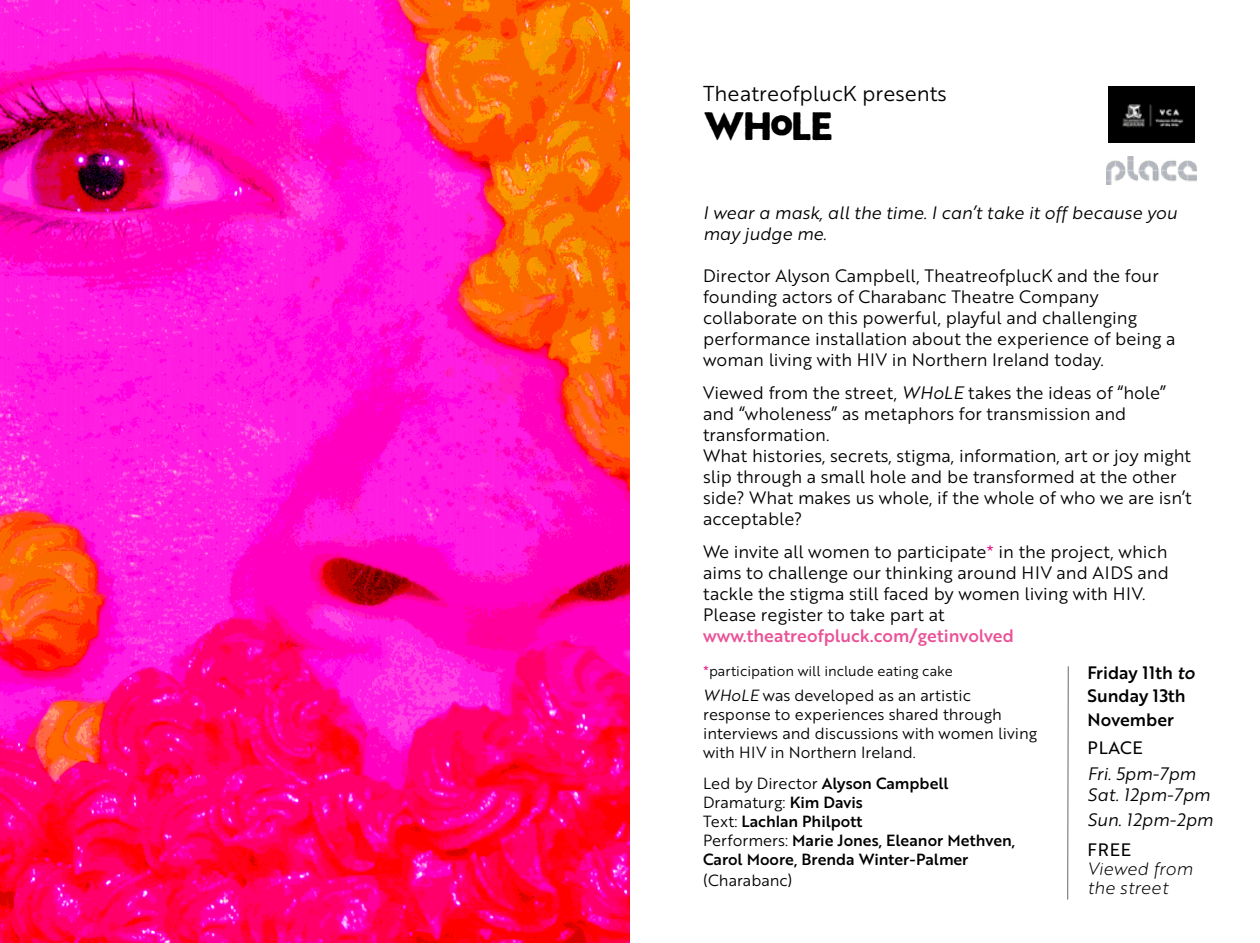
<style>
.page{position:relative;width:1260px;height:943px;background:#fff}
.page>*{position:absolute;margin:0;border:0;box-sizing:border-box;transform-origin:0 0}
.t1{font:800 38.5px "Brother 1816 Printed";letter-spacing:-.04em;color:#000}
.t2{font:21px "Brother 1816 Book";color:#000}
.t3{font:17.5px/21px "Brother 1816 Book";color:#000}
.t4{font:17.5px/21px "Brother 1816 Book Italic";color:#000}
.t5{font:17.5px "Brother 1816 Medium";color:#ea5297}
.t6{font:17.5px/22.8px "Brother 1816 Medium";color:#000}
.t7{font:italic 300 17.5px/19.2px "Brother 1816 Printed";color:#000}
.t8{font:17.5px "Brother 1816 Regular";letter-spacing:.04em;color:#000}
.t9{font:15.75px/18.9px "Brother 1816 Book";color:#000}
.t10{font:15.75px/18.9px "Brother 1816 Medium";color:#000}
.t11{font:14px "Brother 1816 Book";color:#000}
.s1{font-family:"Brother 1816 Book Italic"}
.s2{color:#e6007d}
.s3{font-family:"Brother 1816 Medium Italic"}
.s4{font-family:"Brother 1816 Book"}
.s5{font-family:"Brother 1816 Medium"}
</style>
<div class="page">
<img style="left:0;top:0;width:630px;height:943px">
<svg style="left:1067px;top:666px;width:2px;height:234px"></svg>
<img style="left:1106px;top:156px;width:91px;height:29px">
<img style="left:1109px;top:87px;width:85px;height:55px">
<p class="t2" style="left:703px;top:78px;width:245px">TheatreofplucK presents</p>
<h1 class="t1" style="left:704px;top:97px;width:130px">WHoLE</h1>
<p class="t4" style="left:703px;top:201px;width:475px">I wear a mask, all the time. I can’t take it off because you may judge me.</p>
<p class="t3" style="left:703px;top:264px;width:474px">Director Alyson Campbell, TheatreofplucK and the four founding actors of Charabanc Theatre Company collaborate on this powerful, playful and challenging performance installation about the experience of being a woman living with HIV in Northern Ireland today.</p>
<p class="t3" style="left:703px;top:381px;width:490px">Viewed from the street, <span class="s1">WHoLE</span> takes the ideas of “hole” and “wholeness” as metaphors for transmission and transformation.<br>What histories, secrets, stigma, information, art or joy might slip through a small hole and be transformed at the other side? What makes us whole, if the whole of who we are isn’t acceptable?</p>
<p class="t3" style="left:703px;top:541px;width:467px">We invite all women to participate<span class="s2">*</span> in the project, which aims to challenge our thinking around HIV and AIDS and tackle the stigma still faced by women living with HIV.<br>Please register to take part at</p>
<p class="t5" style="left:703px;top:623px;width:312px">www.theatreofpluck.com/getinvolved</p>
<p class="t11" style="left:703px;top:660px;width:251px"><span class="s2">*</span>participation will include eating cake</p>
<p class="t6" style="left:1088px;top:660px;width:109px">Friday 11th <span class="s3">to<br></span>Sunday 13th</p>
<p class="t6" style="left:1088px;top:707px;width:88px">November</p>
<p class="t8" style="left:1088px;top:734px;width:57px">PLACE</p>
<p class="t4" style="left:1088px;top:763px;width:124px">Fri. 5pm-7pm<br>Sat. 12pm-7pm</p>
<p class="t4" style="left:1088px;top:808px;width:127px">Sun. 12pm-2pm</p>
<p class="t8" style="left:1088px;top:836px;width:45px">FREE</p>
<p class="t7" style="left:1088px;top:858px;width:106px">Viewed from the street</p>
<p class="t9" style="left:703px;top:685px;width:336px"><span class="s1">WHoLE</span> was developed as an artistic response to experiences shared through interviews and discussions with women living with HIV in Northern Ireland.</p>
<p class="t10" style="left:703px;top:773px;width:247px"><span class="s4">Led by Director</span> Alyson Campbell</p>
<p class="t9" style="left:703px;top:792px;width:161px">Dramaturg: <span class="s5">Kim Davis</span></p>
<p class="t10" style="left:703px;top:811px;width:314px"><span class="s4">Text:</span> Lachlan Philpott<br><span class="s4">Performers:</span> Marie Jones, Eleanor Methven,<br>Carol Moore, Brenda Winter-Palmer</p>
<p class="t9" style="left:703px;top:870px;width:91px">(Charabanc)</p>
</div>
